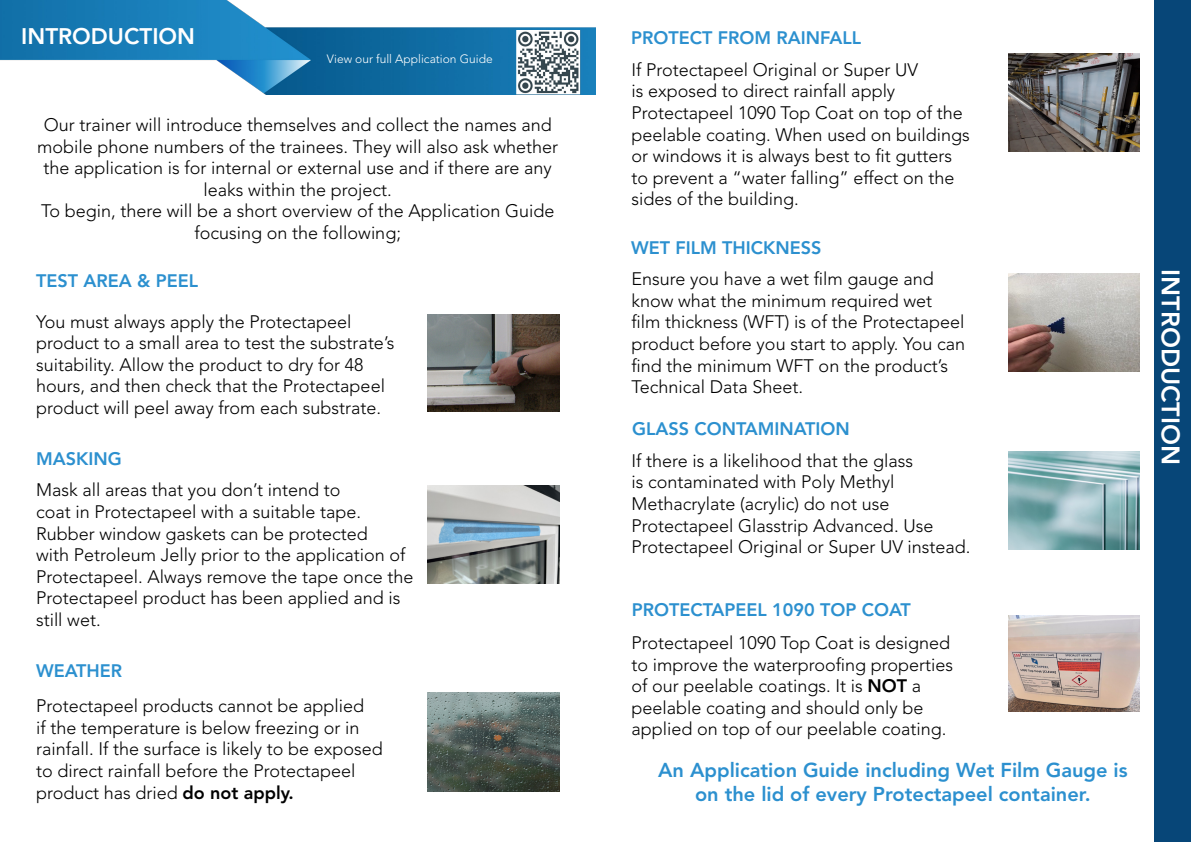
<style>
.page{position:relative;width:1191px;height:842px;background:#fff}
.page>*{position:absolute;margin:0;border:0;box-sizing:border-box;transform-origin:0 0}
.t1{font:800 25.2px "Avenir LT Std";color:#fff}
.t2{font:800 22.4px "Avenir LT Std";color:#fff}
.t3{font:800 20px/24px "Avenir LT Std";color:#2c90cf;text-align:center}
.t4{font:300 18px/21.6px "Avenir LT Std";color:#000}
.t5{font:800 18px "Avenir LT Std";color:#2c90cf}
.t6{font:300 12px "Avenir LT Std";color:#fff}
.s1{font-weight:800}
</style>
<div class="page">
<div style="left:1155px;top:0;width:36px;height:842px;background:#074678"></div>
<img style="left:428px;top:314px;width:131px;height:98px">
<img style="left:428px;top:485px;width:131px;height:98px">
<img style="left:428px;top:692px;width:131px;height:99px">
<img style="left:1008px;top:615px;width:132px;height:96px">
<img style="left:1008px;top:54px;width:132px;height:98px">
<img style="left:1008px;top:274px;width:132px;height:97px">
<img style="left:1008px;top:451px;width:132px;height:98px">
<img style="left:0;top:0;width:595px;height:95px">
<img style="left:516px;top:31px;width:65px;height:64px">
<p class="t2" style="left:21px;top:23px;width:175px">INTRODUCTION</p>
<p class="t6" style="left:327px;top:52px;width:167px">View our full Application Guide</p>
<p class="t4" style="left:37px;top:114px;width:522px;text-align:center">Our trainer will introduce themselves and collect the names and mobile phone numbers of the trainees. They will also ask whether the application is for internal or external use and if there are any leaks within the project.<br>To begin, there will be a short overview of the Application Guide focusing on the following;</p>
<p class="t5" style="left:36px;top:270px;width:163px">TEST AREA &amp; PEEL</p>
<p class="t4" style="left:36px;top:311px;width:360px">You must always apply the Protectapeel product to a small area to test the substrate’s suitability. Allow the product to dry for 48 hours, and then check that the Protectapeel product will peel away from each substrate.</p>
<p class="t5" style="left:36px;top:448px;width:87px">MASKING</p>
<p class="t4" style="left:36px;top:479px;width:379px">Mask all areas that you don’t intend to<br>coat in Protectapeel with a suitable tape.<br>Rubber window gaskets can be protected<br>with Petroleum Jelly prior to the application of Protectapeel. Always remove the tape once the Protectapeel product has been applied and is still wet.</p>
<p class="t5" style="left:36px;top:660px;width:88px">WEATHER</p>
<p class="t4" style="left:36px;top:695px;width:348px">Protectapeel products cannot be applied<br>if the temperature is below freezing or in rainfall. If the surface is likely to be exposed to direct rainfall before the Protectapeel product has dried <span class="s1">do not apply.</span></p>
<p class="t5" style="left:631px;top:28px;width:232px">PROTECT FROM RAINFALL</p>
<p class="t4" style="left:631px;top:59px;width:340px">If Protectapeel Original or Super UV<br>is exposed to direct rainfall apply Protectapeel 1090 Top Coat on top of the peelable coating. When used on buildings or windows it is always best to fit gutters to prevent a “water falling” effect on the sides of the building.</p>
<p class="t5" style="left:631px;top:237px;width:192px">WET FILM THICKNESS</p>
<p class="t4" style="left:631px;top:268px;width:335px">Ensure you have a wet film gauge and know what the minimum required wet film thickness (WFT) is of the Protectapeel product before you start to apply. You can find the minimum WFT on the product’s Technical Data Sheet.</p>
<p class="t5" style="left:632px;top:418px;width:219px">GLASS CONTAMINATION</p>
<p class="t4" style="left:631px;top:450px;width:340px">If there is a likelihood that the glass<br>is contaminated with Poly Methyl Methacrylate (acrylic) do not use Protectapeel Glasstrip Advanced. Use Protectapeel Original or Super UV instead.</p>
<p class="t5" style="left:632px;top:599px;width:280px">PROTECTAPEEL 1090 TOP COAT</p>
<p class="t4" style="left:631px;top:632px;width:323px">Protectapeel 1090 Top Coat is designed to improve the waterproofing properties of our peelable coatings. It is <span class="s1">NOT</span> a peelable coating and should only be applied on top of our peelable coating.</p>
<p class="t3" style="left:658px;top:758px;width:471px">An Application Guide including Wet Film Gauge is on the lid of every Protectapeel container.</p>
<h1 class="t1" style="left:1185px;top:269px;width:197px;rotate:90deg">INTRODUCTION</h1>
</div>
